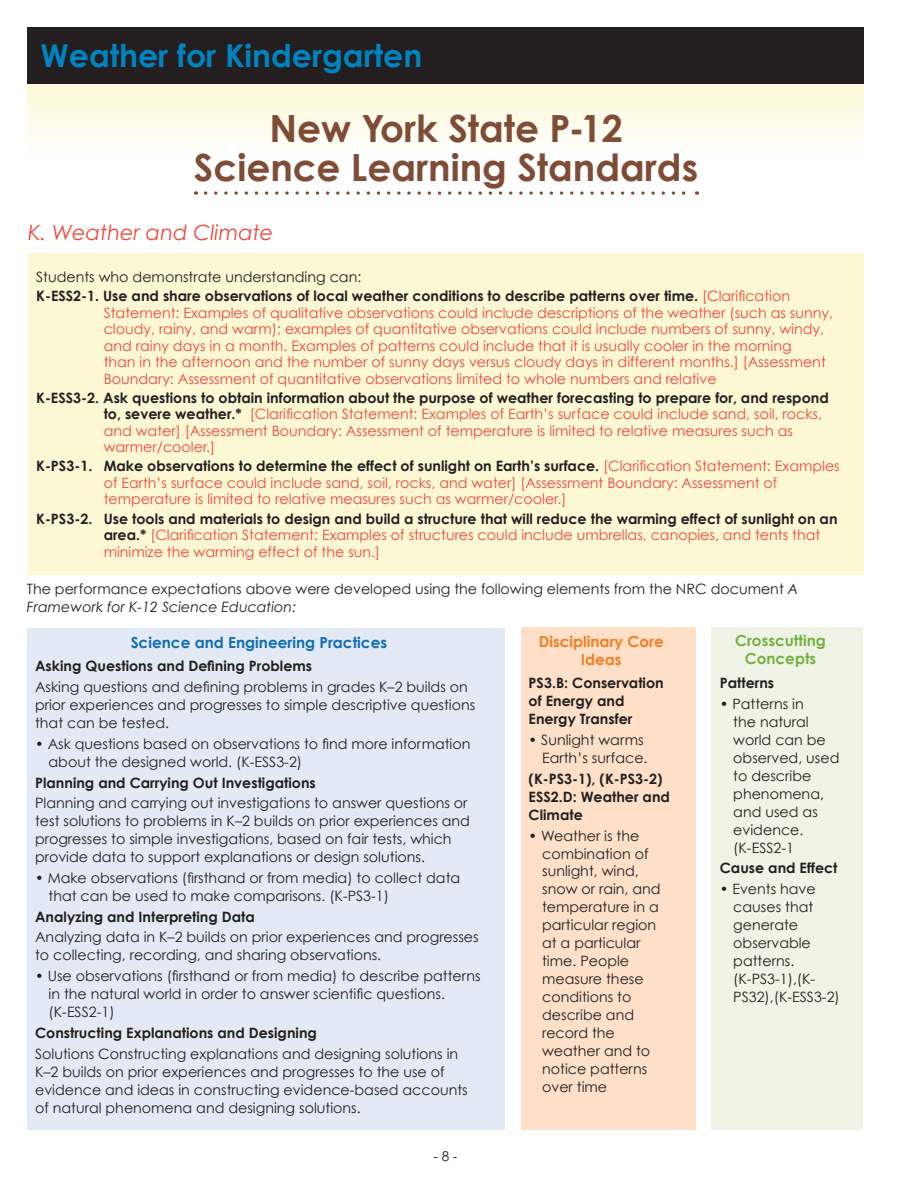
<style>
.page{position:relative;width:918px;height:1188px;background:#fff}
.page>*{position:absolute;margin:0;border:0;box-sizing:border-box;transform-origin:0 0}
.t1{font:700 37.5px/39px "Century Gothic";color:#7f4c36;text-align:center}
.t2{font:700 31.5px "Century Gothic";color:#0083bf}
.t3{font:italic 21px "Century Gothic";color:#ef473c}
.t4{font:700 15.15px "Century Gothic";color:#106db7}
.t5{font:700 15.15px/18px "Century Gothic";color:#f27e22;text-align:center}
.t6{font:700 15.15px/18px "Century Gothic";color:#75b042;text-align:center}
.t7{font:14.25px/18px "Century Gothic";color:#231f20}
.t8{font:14.25px/16.5px "Century Gothic";color:#ef473c}
.t9{font:700 14.25px/18px "Century Gothic";color:#231f20}
.t10{font:13.5px "Century Gothic";color:#231f20}
.s1{font-weight:400}
.s2{font-weight:400;color:#ef473c}
.s3{font-weight:700;color:#231f20}
.s4{font-style:italic}
</style>
<div class="page">
<div style="left:27px;top:83px;width:837px;height:71px;background:linear-gradient(to bottom,#fdf8d4,#fefefe)"></div>
<svg style="left:206px;top:191px;width:492px;height:4px"></svg>
<div style="left:28px;top:253px;width:836px;height:322px;background:#fdf8d4"></div>
<div style="left:27px;top:629px;width:477px;height:501px;background:#e4eaf5"></div>
<div style="left:521px;top:627px;width:175px;height:503px;background:#fde0c7"></div>
<div style="left:712px;top:627px;width:151px;height:503px;background:#eff4e6"></div>
<div style="left:27px;top:27px;width:837px;height:56px;background:#231f20"></div>
<h2 class="t2" style="left:40px;top:36px;width:383px">Weather for Kindergarten</h2>
<h1 class="t1" style="left:194px;top:108px;width:506px">New York State P-12<br>Science Learning Standards</h1>
<h3 class="t3" style="left:28px;top:220px;width:247px">K. Weather and Climate</h3>
<p class="t9" style="left:36px;top:267px;width:755px;line-height:19.2px"><span class="s1">Students who demonstrate understanding can:<br></span>K-ESS2-1. Use and share observations of local weather conditions to describe patterns over time. <span class="s2">[Clarification</span></p>
<p class="t8" style="left:104px;top:304px;width:731px">Statement: Examples of qualitative observations could include descriptions of the weather (such as sunny, cloudy, rainy, and warm); examples of quantitative observations could include numbers of sunny, windy, and rainy days in a month. Examples of patterns could include that it is usually cooler in the morning<br>than in the afternoon and the number of sunny days versus cloudy days in different months.] [Assessment Boundary: Assessment of quantitative observations limited to whole numbers and relative</p>
<p class="t8" style="left:104px;top:389px;width:727px;text-indent:-68px"><span class="s3">K-ESS3-2. Ask questions to obtain information about the purpose of weather forecasting to prepare for, and respond to, severe weather.*</span> [Clarification Statement: Examples of Earth’s surface could include sand, soil, rocks, and water] [Assessment Boundary: Assessment of temperature is limited to relative measures such as warmer/cooler.]</p>
<p class="t8" style="left:104px;top:458px;width:738px;text-indent:-68px"><span class="s3">K-PS3-1. Make observations to determine the effect of sunlight on Earth’s surface.</span> [Clarification Statement: Examples of Earth’s surface could include sand, soil, rocks, and water] [Assessment Boundary: Assessment of temperature is limited to relative measures such as warmer/cooler.]</p>
<p class="t8" style="left:104px;top:510px;width:735px;text-indent:-68px"><span class="s3">K-PS3-2. Use tools and materials to design and build a structure that will reduce the warming effect of sunlight on an area.*</span> [Clarification Statement: Examples of structures could include umbrellas, canopies, and tents that minimize the warming effect of the sun.]</p>
<p class="t7" style="left:27px;top:580px;width:773px">The performance expectations above were developed using the following elements from the NRC document <span class="s4">A<br>Framework for K-12 Science Education:</span></p>
<p class="t4" style="left:131px;top:633px;width:258px">Science and Engineering Practices</p>
<p class="t9" style="left:35px;top:657px;width:279px">Asking Questions and Defining Problems</p>
<p class="t7" style="left:35px;top:678px;width:442px">Asking questions and defining problems in grades K–2 builds on prior experiences and progresses to simple descriptive questions that can be tested.</p>
<p class="t7" style="left:49px;top:735px;width:423px;text-indent:-13px">• Ask questions based on observations to find more information about the designed world. (K-ESS3-2)</p>
<p class="t9" style="left:35px;top:773px;width:282px">Planning and Carrying Out Investigations</p>
<p class="t7" style="left:35px;top:794px;width:436px">Planning and carrying out investigations to answer questions or test solutions to problems in K–2 builds on prior experiences and progresses to simple investigations, based on fair tests, which provide data to support explanations or design solutions.</p>
<p class="t7" style="left:49px;top:869px;width:413px;text-indent:-13px">• Make observations (firsthand or from media) to collect data that can be used to make comparisons. (K-PS3-1)</p>
<p class="t9" style="left:35px;top:907px;width:221px">Analyzing and Interpreting Data</p>
<p class="t7" style="left:35px;top:928px;width:445px">Analyzing data in K–2 builds on prior experiences and progresses to collecting, recording, and sharing observations.</p>
<p class="t7" style="left:49px;top:967px;width:433px;text-indent:-13px">• Use observations (firsthand or from media) to describe patterns in the natural world in order to answer scientific questions. (K-ESS2-1)</p>
<p class="t9" style="left:35px;top:1023px;width:283px">Constructing Explanations and Designing</p>
<p class="t7" style="left:35px;top:1044px;width:434px">Solutions Constructing explanations and designing solutions in K–2 builds on prior experiences and progresses to the use of evidence and ideas in constructing evidence-based accounts of natural phenomena and designing solutions.</p>
<p class="t10" style="left:434px;top:1148px;width:25px">- 8 -</p>
<p class="t5" style="left:539px;top:632px;width:127px">Disciplinary Core<br>Ideas</p>
<p class="t9" style="left:529px;top:674px;width:137px">PS3.B: Conservation of Energy and<br>Energy Transfer</p>
<p class="t7" style="left:529px;top:731px;width:120px;text-align:right">• Sunlight warms<br>Earth’s surface.</p>
<p class="t9" style="left:529px;top:769px;width:143px">(K-PS3-1), (K-PS3-2)<br>ESS2.D: Weather and<br>Climate</p>
<p class="t7" style="left:542px;top:826px;width:120px;text-indent:-13px">• Weather is the combination of sunlight, wind, snow or rain, and temperature in a particular region at a particular time. People measure these conditions to describe and record the weather and to notice patterns over time</p>
<p class="t6" style="left:735px;top:632px;width:92px">Crosscutting<br>Concepts</p>
<p class="t9" style="left:720px;top:673px;width:56px">Patterns</p>
<p class="t7" style="left:733px;top:694px;width:108px;text-indent:-13px">• Patterns in<br>the natural world can be observed, used to describe phenomena, and used as evidence. (K-ESS2-1</p>
<p class="t9" style="left:720px;top:859px;width:119px">Cause and Effect</p>
<p class="t7" style="left:733px;top:880px;width:108px;text-indent:-13px">• Events have causes that generate observable patterns. (K-PS3-1),(K-<br>PS32),(K-ESS3-2)</p>
</div>
